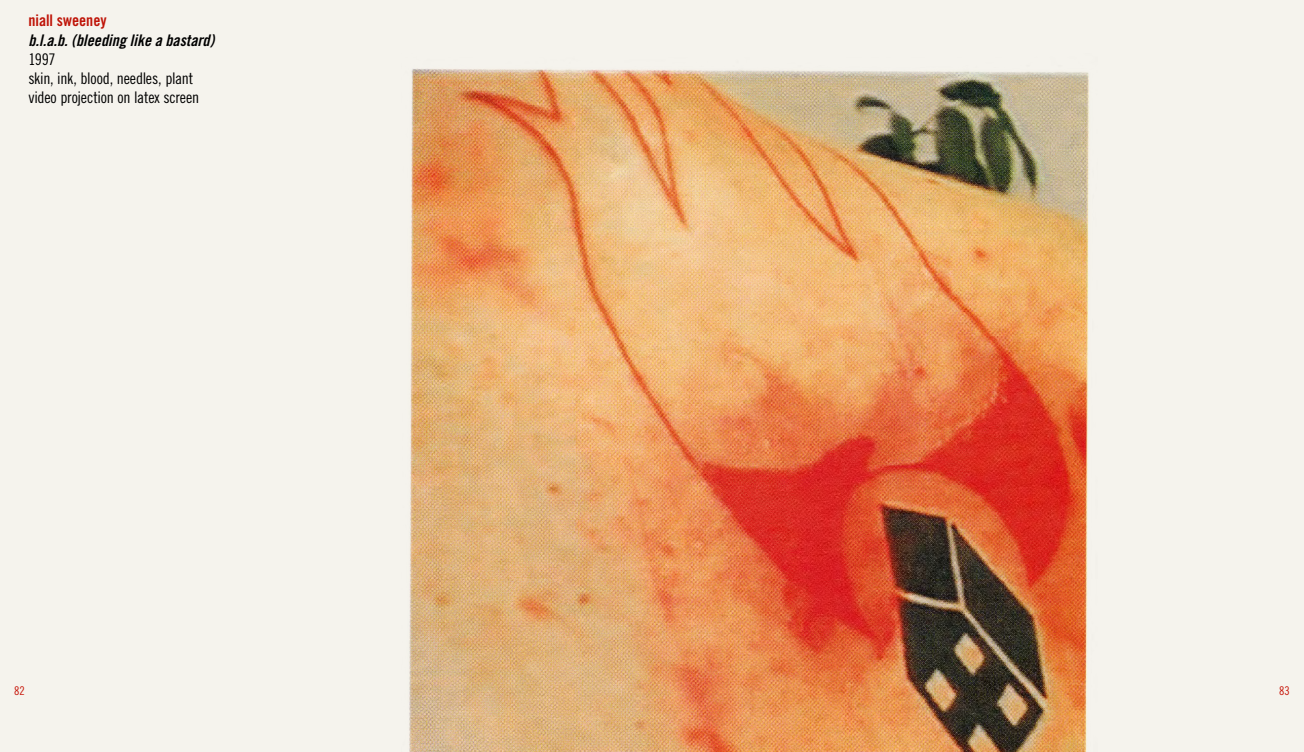
<style>
.page{position:relative;width:1304px;height:752px;background:#fff}
.page>*{position:absolute;margin:0;border:0;box-sizing:border-box;transform-origin:0 0}
.t1{font:16px/19.2px "Trade Gothic Cond Eighteen";letter-spacing:-.015em;color:#000}
.t2{font:16px "Trade Gothic Bold Cond Twenty Obl";letter-spacing:.005em;color:#000}
.t3{font:16px "Trade Gothic Bold Cond Twenty";color:#c71509}
.t4{font:12px "Trade Gothic Cond Eighteen";color:#c71509}
</style>
<div class="page">
<div style="left:0;top:0;width:1304px;height:751px;background:#f5f3ed"></div>
<img style="left:409px;top:68px;width:680px;height:683px">
<p class="t3" style="left:28px;top:11px;width:80px">niall sweeney</p>
<p class="t2" style="left:28px;top:30px;width:187px">b.l.a.b. (bleeding like a bastard)</p>
<p class="t1" style="left:28px;top:49px;width:172px">1997<br>skin, ink, blood, needles, plant video projection on latex screen</p>
<p class="t4" style="left:14px;top:683px;width:12px">82</p>
<p class="t4" style="left:1279px;top:683px;width:12px">83</p>
</div>
